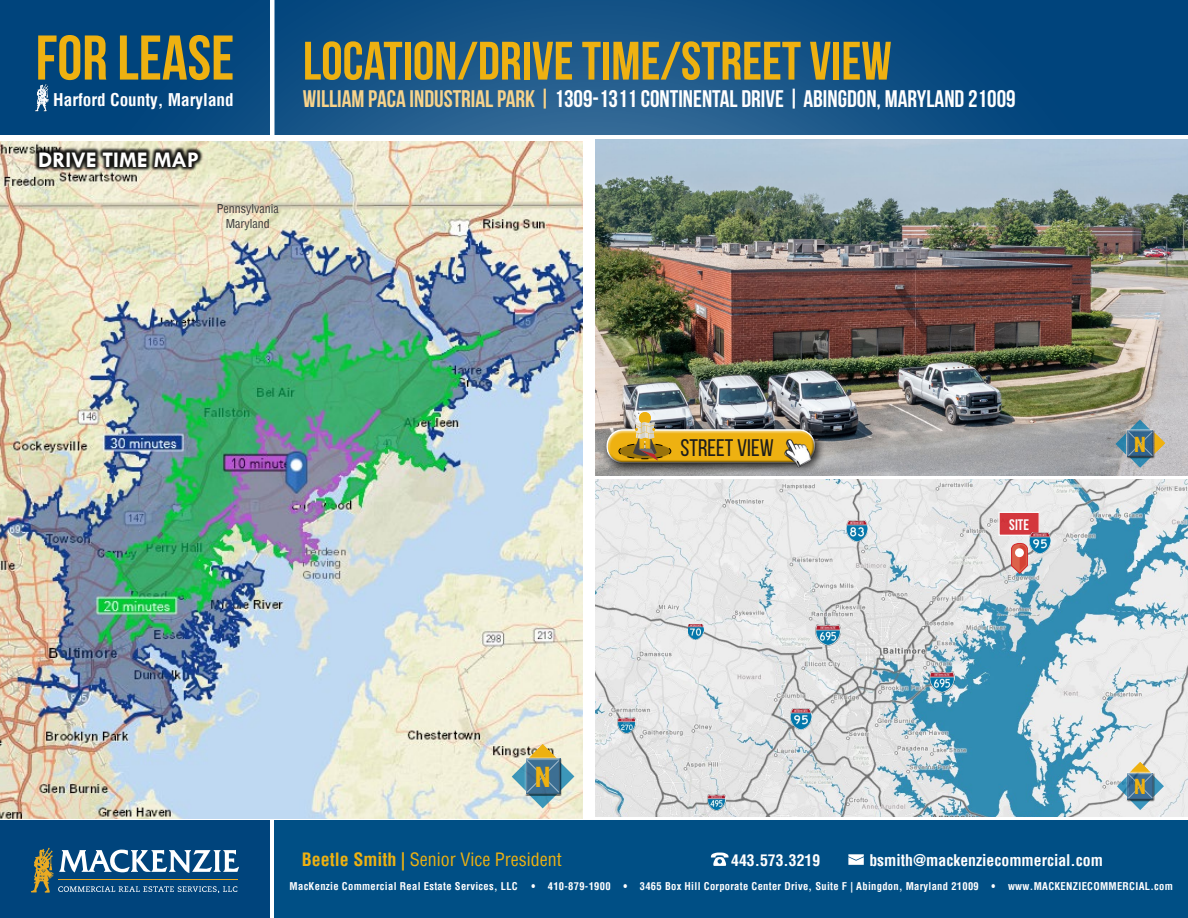
<style>
.page{position:relative;width:1188px;height:918px;background:#fff}
.page>*{position:absolute;margin:0;border:0;box-sizing:border-box;transform-origin:0 0}
.t1{font:700 63px "Bebas Neue";color:#eeb111}
.t2{font:700 54px "Bebas Neue";color:#eeb111}
.t3{font:700 condensed 27px "Helvetica";color:#eeb111}
.t4{font:700 24px "Bebas Neue";color:#fff}
.t5{font:24px "Bebas Neue";color:#1c1c1c}
.t6{font:700 22.5px "Tw Cen";color:#fff}
.t7{font:700 condensed 20.25px "Helvetica";color:#eeb111}
.t8{font:condensed 18px "Helvetica";color:#eeb111}
.t9{font:700 condensed 17.25px "Helvetica";color:#fff}
.t10{font:700 condensed 15.75px "Helvetica";color:#fff}
.t11{font:700 15.3px "Bebas Neue";color:#fff}
.t12{font:condensed 12px/14.4px "Helvetica";color:#383839;text-align:center}
.t13{font:700 condensed 10.5px "Helvetica";letter-spacing:.03em;color:#fff;scale:.85 1}
.t14{font:700 condensed 10.5px "Helvetica";letter-spacing:.03em;color:#fff}
.s1{color:#f7d38b}
.s2{font-weight:700}
</style>
<div class="page">
<svg style="left:0;top:0;width:1188px;height:135px;background:#0e4e83"></svg>
<div style="left:275px;top:821px;width:913px;height:97px;background:#004f85"></div>
<div style="left:0;top:821px;width:270px;height:97px;background:#00447c"></div>
<hr style="left:270px;top:0;width:4px;height:159px;background:#fff">
<img style="left:35px;top:84px;width:15px;height:28px">
<img style="left:596px;top:480px;width:592px;height:337px">
<img style="left:0;top:141px;width:582px;height:678px">
<img style="left:596px;top:139px;width:592px;height:336px">
<svg style="left:1115px;top:420px;width:53px;height:48px;background:#8699a2"></svg>
<div style="left:34px;top:146px;width:169px;height:26px;background:#000;opacity:.9"></div>
<svg style="left:711px;top:853px;width:18px;height:13px"></svg>
<svg style="left:848px;top:854px;width:16px;height:11px"></svg>
<svg style="left:31px;top:848px;width:208px;height:44px"></svg>
<svg style="left:1010px;top:542px;width:18px;height:33px"></svg>
<div style="left:1015px;top:548px;width:9px;height:9px;background:#fff;border-radius:50%"></div>
<div style="left:999px;top:512px;width:40px;height:23px;background:#d4373d"></div>
<div style="left:998px;top:512px;width:42px;height:24px;border:1px solid #fff"></div>
<svg style="left:512px;top:740px;width:62px;height:68px;background:#9fb4b0"></svg>
<svg style="left:1117px;top:759px;width:47px;height:51px;background:#a0b6be"></svg>
<img style="left:815px;top:624px;width:25px;height:22px">
<img style="left:791px;top:708px;width:21px;height:22px">
<img style="left:1029px;top:532px;width:22px;height:22px">
<img style="left:688px;top:624px;width:16px;height:16px">
<img style="left:930px;top:671px;width:25px;height:22px">
<img style="left:847px;top:520px;width:21px;height:22px">
<img style="left:707px;top:794px;width:19px;height:17px">
<img style="left:617px;top:718px;width:19px;height:16px">
<div style="left:602px;top:424px;width:224px;height:51px;background:#000;opacity:.75"></div>
<div style="left:602px;top:424px;width:214px;height:33px;background:#fff;opacity:.75"></div>
<div style="left:605px;top:434px;width:215px;height:30px;background:#000;opacity:.75"></div>
<div style="left:639px;top:412px;width:12px;height:12px;background:#eeb111;border-radius:50%"></div>
<svg style="left:618px;top:422px;width:54px;height:39px;background:#b79440"></svg>
<img style="left:785px;top:438px;width:26px;height:30px">
<h1 class="t1" style="left:36px;top:23px;width:200px">FOR LEASE</h1>
<h3 class="t9" style="left:53px;top:89px;width:182px">Harford County, Maryland</h3>
<h3 class="t6" style="left:38px;top:146px;width:162px">DRIVE TIME MAP</h3>
<p class="t12" style="left:217px;top:201px;width:63px">Pennsylvania<br>Maryland</p>
<h2 class="t2" style="left:303px;top:31px;width:590px">LOCATION/DRIVE TIME/STREET VIEW</h2>
<h3 class="t4" style="left:303px;top:85px;width:714px"><span class="s1">WILLIAM PACA INDUSTRIAL PARK |</span> 1309-1311 CONTINENTAL DRIVE | ABINGDON, MARYLAND 21009</h3>
<h3 class="t5" style="left:681px;top:434px;width:95px">STREET VIEW</h3>
<h3 class="t11" style="left:1009px;top:516px;width:21px">SITE</h3>
<h3 class="t7" style="left:1134px;top:431px;width:14px">N</h3>
<h3 class="t3" style="left:534px;top:760px;width:18px">N</h3>
<h3 class="t8" style="left:302px;top:848px;width:261px"><span class="s2">Beetle Smith |</span> Senior Vice President</h3>
<h3 class="t10" style="left:731px;top:849px;width:91px">443.573.3219</h3>
<h3 class="t10" style="left:869px;top:849px;width:235px">bsmith@mackenziecommercial.com</h3>
<h3 class="t7" style="left:1134px;top:774px;width:14px">N</h3>
<p class="t14" style="left:290px;top:879px;width:230px">MacKenzie Commercial Real Estate Services, LLC</p>
<p class="t13" style="left:531px;top:879px;width:756px">• 410-879-1900 • 3465 Box Hill Corporate Center Drive, Suite F | Abingdon, Maryland 21009 • www.MACKENZIECOMMERCIAL.com</p>
</div>
